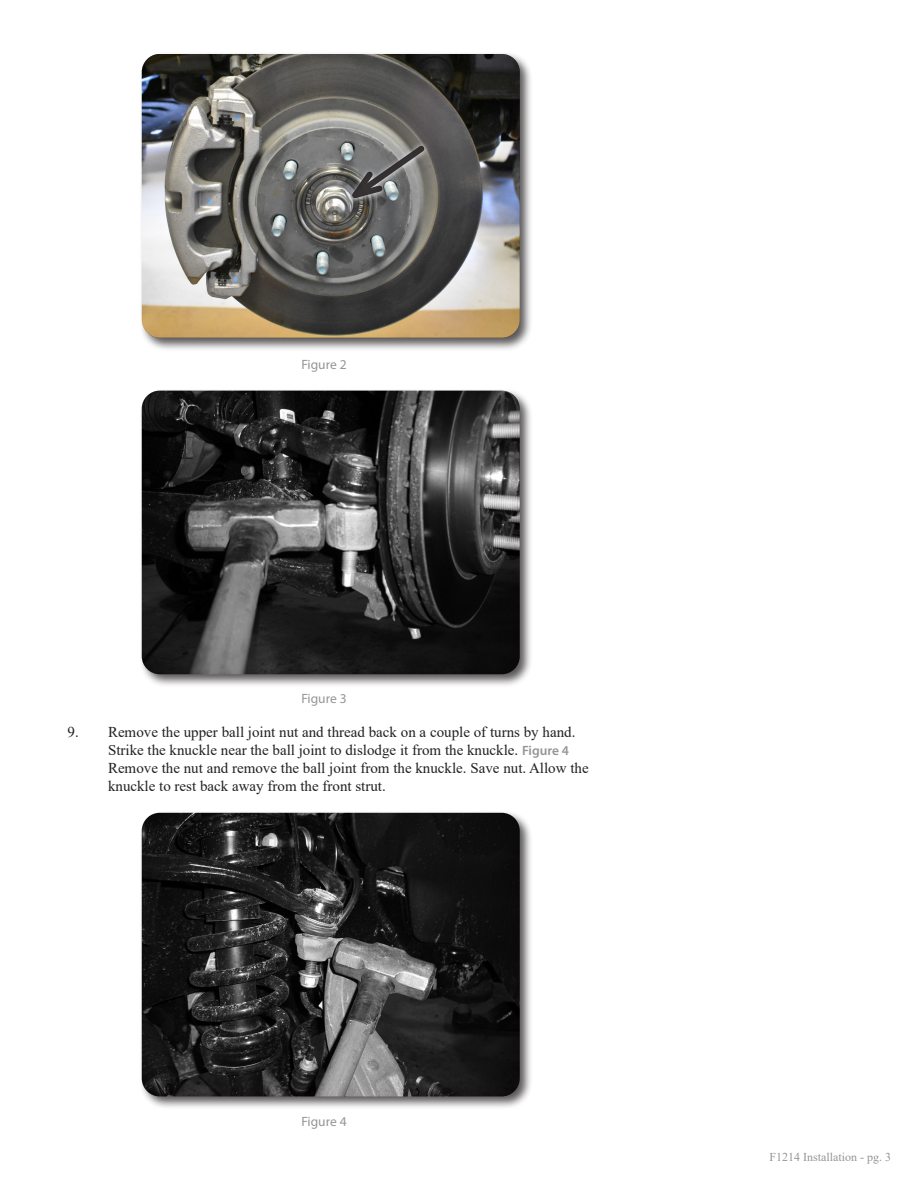
<style>
.page{position:relative;width:918px;height:1188px;background:#fff}
.page>*{position:absolute;margin:0;border:0;box-sizing:border-box;transform-origin:0 0}
.t1{font:15px/18px "Times New Roman";color:#231f20}
.t2{font:13.5px "Myriad Pro";color:#939598}
.t3{font:12px "Times New Roman";color:#939598}
.s1{font-family:"Myriad Pro";font-weight:600;font-size:13.5px;color:#939598}
</style>
<div class="page">
<div style="left:139px;top:51px;width:394px;height:300px;background:#231f20;opacity:.75"></div>
<img style="left:142px;top:54px;width:378px;height:284px">
<svg style="left:341px;top:140px;width:89px;height:65px;background:#797978"></svg>
<div style="left:139px;top:388px;width:394px;height:300px;background:#231f20;opacity:.75"></div>
<img style="left:142px;top:391px;width:378px;height:283px">
<div style="left:139px;top:810px;width:394px;height:300px;background:#231f20;opacity:.75"></div>
<img style="left:142px;top:813px;width:378px;height:283px">
<p class="t2" style="left:301px;top:356px;width:47px">Figure 2</p>
<p class="t2" style="left:301px;top:691px;width:47px">Figure 3</p>
<p class="t1" style="left:108px;top:722px;width:482px;text-indent:-40px">9. Remove the upper ball joint nut and thread back on a couple of turns by hand.<br>Strike the knuckle near the ball joint to dislodge it from the knuckle. <span class="s1">Figure 4<br></span>Remove the nut and remove the ball joint from the knuckle. Save nut. Allow the knuckle to rest back away from the front strut.</p>
<p class="t2" style="left:301px;top:1113px;width:47px">Figure 4</p>
<p class="t3" style="left:769px;top:1149px;width:123px">F1214 Installation - pg. 3</p>
</div>
